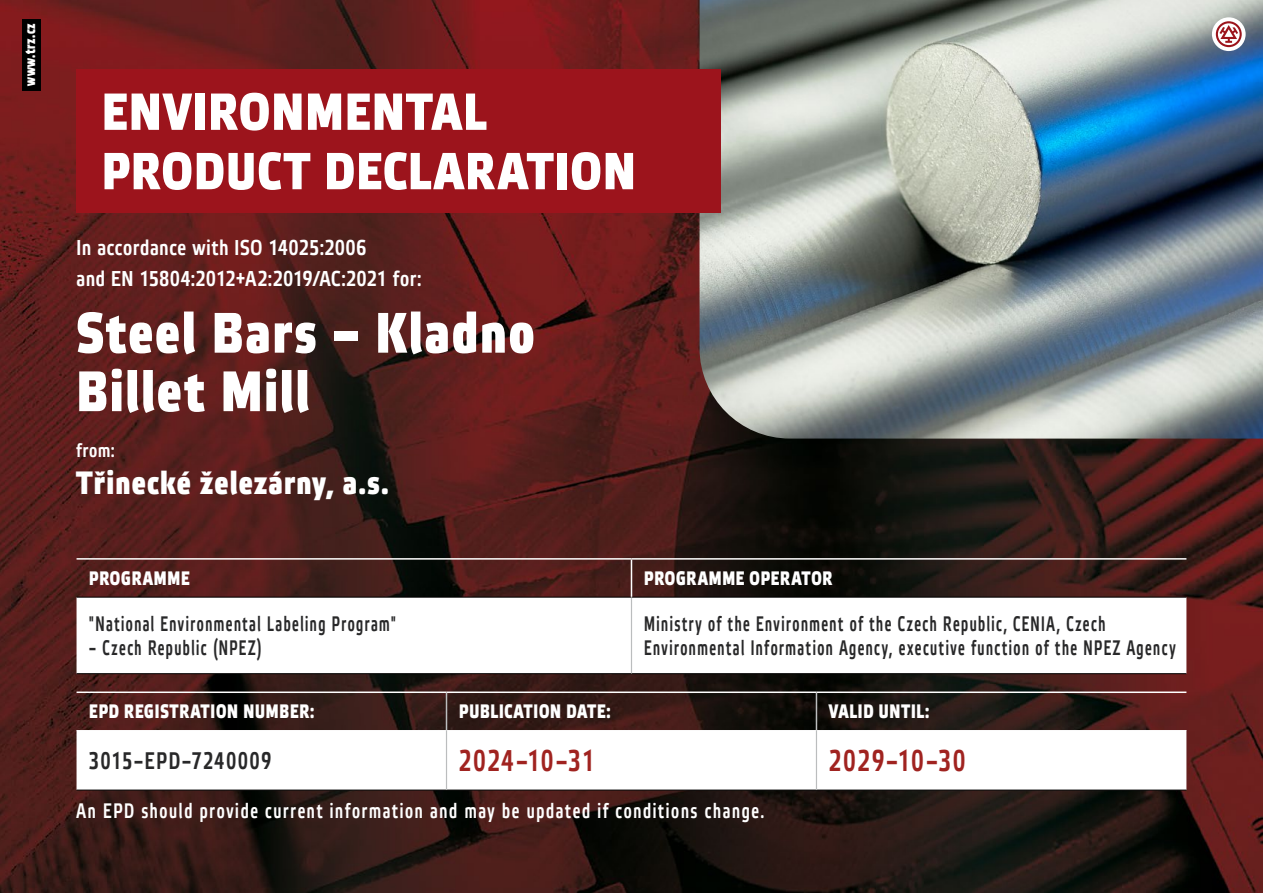
<style>
.page{position:relative;width:1263px;height:893px;background:#fff}
.page>*{position:absolute;margin:0;border:0;box-sizing:border-box;transform-origin:0 0}
.t1{font:500 57px/58.5px "Etelka Narrow";letter-spacing:.03em;color:#fff}
.t2{font:500 52.05px/59.4px "Etelka Narrow";letter-spacing:.035em;color:#fff}
.t3{font:500 32.25px "Etelka Narrow";letter-spacing:.035em;color:#fff}
.t4{font:500 30px "Etelka Narrow";letter-spacing:.075em;color:#a02320;scale:.9 1}
.t5{font:500 24px "Etelka Narrow";letter-spacing:.085em;color:#282829;scale:.9 1}
.t6{font:500 21.45px/31px "Etelka Narrow";letter-spacing:.035em;color:#fff}
.t7{font:500 21px/24px "Etelka Narrow";letter-spacing:.09em;color:#282829;scale:.79 1}
.t8{font:500 21px "Etelka Narrow";letter-spacing:.09em;color:#fff;scale:.9 1}
.t9{font:500 19.5px "Etelka Narrow";letter-spacing:.05em;color:#fff;scale:.9 1}
.t10{font:500 19.2px "Etelka Narrow";color:#fff}
.t11{font:500 14.7px "Etelka Narrow";color:#fff;scale:.9 1}
</style>
<div class="page">
<img style="left:0;top:0;width:1263px;height:893px">
<img style="left:699px;top:0;width:564px;height:439px">
<svg style="left:77px;top:731px;width:1109px;height:59px"></svg>
<hr style="left:77px;top:790px;width:369px;height:1px;background:#000">
<hr style="left:446px;top:790px;width:370px;height:1px;background:#000">
<hr style="left:816px;top:790px;width:370px;height:1px;background:#000">
<hr style="left:77px;top:730px;width:369px;height:1px;background:#fff">
<hr style="left:446px;top:730px;width:370px;height:1px;background:#fff">
<hr style="left:816px;top:730px;width:370px;height:1px;background:#fff">
<hr style="left:77px;top:691px;width:369px;height:2px;background:#fff">
<hr style="left:446px;top:691px;width:370px;height:2px;background:#fff">
<hr style="left:816px;top:691px;width:370px;height:2px;background:#fff">
<hr style="left:446px;top:693px;width:1px;height:37px;background:#bbbdbe">
<hr style="left:816px;top:693px;width:1px;height:37px;background:#bbbdbe">
<hr style="left:446px;top:731px;width:1px;height:59px;background:#bbbdbe">
<hr style="left:816px;top:731px;width:1px;height:59px;background:#bbbdbe">
<div style="left:77px;top:69px;width:644px;height:144px;background:#9c141c"></div>
<svg style="left:77px;top:598px;width:1109px;height:75px"></svg>
<hr style="left:77px;top:597px;width:554px;height:1px;background:#000">
<hr style="left:631px;top:597px;width:555px;height:1px;background:#000">
<hr style="left:77px;top:673px;width:554px;height:1px;background:#000">
<hr style="left:631px;top:673px;width:555px;height:1px;background:#000">
<hr style="left:77px;top:558px;width:554px;height:2px;background:#fff">
<hr style="left:631px;top:558px;width:555px;height:2px;background:#fff">
<hr style="left:631px;top:560px;width:1px;height:37px;background:#fff">
<hr style="left:631px;top:597px;width:1px;height:76px;background:#bbbdbe">
<div style="left:22px;top:20px;width:19px;height:71px;background:#000"></div>
<div style="left:1212px;top:17px;width:33px;height:34px;background:#fff;border-radius:50%"></div>
<svg style="left:1216px;top:21px;width:26px;height:26px"></svg>
<p class="t11" style="left:22px;top:86px;width:71px;rotate:-90deg">www.trz.cz</p>
<h2 class="t2" style="left:102px;top:84px;width:535px">ENVIRONMENTAL<br>PRODUCT DECLARATION</h2>
<p class="t6" style="left:77px;top:233px;width:347px">In accordance with ISO 14025:2006<br>and EN 15804:2012+A2:2019/AC:2021 for:</p>
<h1 class="t1" style="left:77px;top:306px;width:460px">Steel Bars – Kladno<br>Billet Mill</h1>
<p class="t10" style="left:77px;top:440px;width:40px">from:</p>
<h3 class="t3" style="left:77px;top:464px;width:314px">Třinecké železárny, a.s.</h3>
<p class="t9" style="left:89px;top:567px;width:113px">PROGRAMME</p>
<p class="t9" style="left:644px;top:567px;width:211px">PROGRAMME OPERATOR</p>
<p class="t7" style="left:89px;top:613px;width:389px">"National Environmental Labeling Program"</p>
<p class="t7" style="left:89px;top:637px;width:220px">– Czech Republic (NPEZ)</p>
<p class="t7" style="left:644px;top:613px;width:674px">Ministry of the Environment of the Czech Republic, CENIA, Czech<br>Environmental Information Agency, executive function of the NPEZ Agency</p>
<p class="t9" style="left:89px;top:700px;width:252px">EPD REGISTRATION NUMBER:</p>
<p class="t9" style="left:459px;top:700px;width:170px">PUBLICATION DATE:</p>
<p class="t9" style="left:829px;top:700px;width:113px">VALID UNTIL:</p>
<p class="t5" style="left:89px;top:747px;width:204px">3015–EPD–7240009</p>
<h3 class="t4" style="left:459px;top:744px;width:152px">2024–10–31</h3>
<h3 class="t4" style="left:829px;top:744px;width:153px">2029–10–30</h3>
<p class="t8" style="left:77px;top:799px;width:766px">An EPD should provide current information and may be updated if conditions change.</p>
</div>
